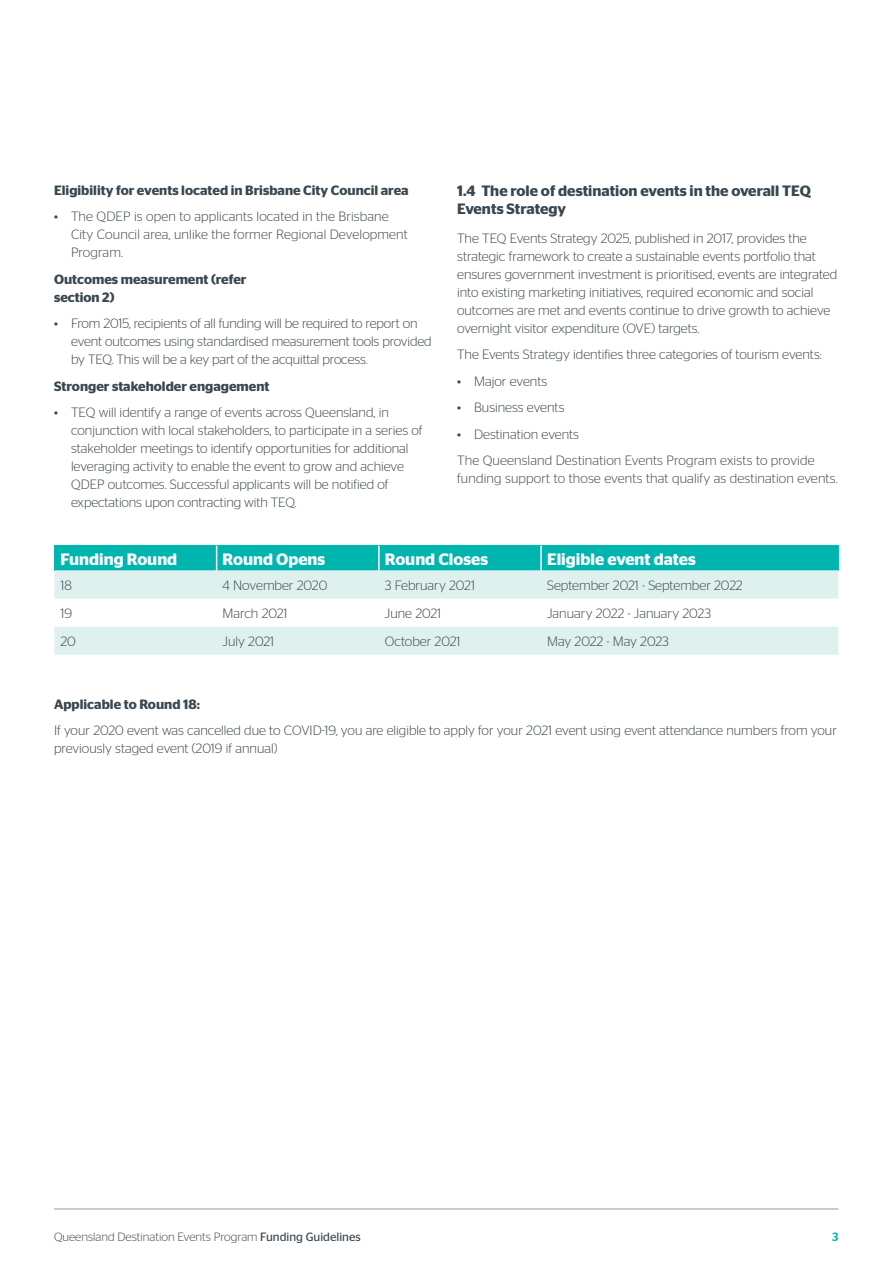
<style>
.page{position:relative;width:893px;height:1263px;background:#fff}
.page>*{position:absolute;margin:0;border:0;box-sizing:border-box;transform-origin:0 0}
.t1{font:600 16.5px "Stag Sans";color:#fff}
.t2{font:600 15px/18px "Stag Sans";color:#39474f}
.t3{font:300 13.5px/18px "Stag Sans";color:#39474f}
.t4{font:600 13.5px/18px "Stag Sans";color:#39474f}
.t5{font:300 12px "Stag Sans";color:#39474f}
.t6{font:500 12px "Stag Sans";color:#00b5ad}
.s1{font-weight:400}
</style>
<div class="page">
<hr style="left:54px;top:1208px;width:784px;height:1px;background:#909ea6">
<svg style="left:54px;top:571px;width:784px;height:84px;fill:#def1ee"></svg>
<svg style="left:54px;top:545px;width:785px;height:26px;background:#06b6ae"></svg>
<hr style="left:378px;top:546px;width:2px;height:25px;background:#fff">
<hr style="left:540px;top:546px;width:2px;height:25px;background:#fff">
<p class="t4" style="left:54px;top:181px;width:356px">Eligibility for events located in Brisbane City Council area</p>
<p class="t3" style="left:71px;top:207px;width:338px;text-indent:-17px">• The QDEP is open to applicants located in the Brisbane<br>City Council area, unlike the former Regional Development<br>Program.</p>
<p class="t4" style="left:54px;top:270px;width:194px">Outcomes measurement (refer section 2)</p>
<p class="t3" style="left:71px;top:314px;width:362px;text-indent:-17px">• From 2015, recipients of all funding will be required to report on event outcomes using standardised measurement tools provided by TEQ. This will be a key part of the acquittal process.</p>
<p class="t4" style="left:54px;top:377px;width:217px">Stronger stakeholder engagement</p>
<p class="t3" style="left:71px;top:403px;width:353px;text-indent:-17px">• TEQ will identify a range of events across Queensland, in conjunction with local stakeholders, to participate in a series of stakeholder meetings to identify opportunities for additional leveraging activity to enable the event to grow and achieve QDEP outcomes. Successful applicants will be notified of expectations upon contracting with TEQ.</p>
<p class="t2" style="left:457px;top:182px;width:355px">1.4 The role of destination events in the overall TEQ<br>Events Strategy</p>
<p class="t3" style="left:457px;top:229px;width:382px">The TEQ Events Strategy 2025, published in 2017, provides the strategic framework to create a sustainable events portfolio that ensures government investment is prioritised, events are integrated into existing marketing initiatives, required economic and social outcomes are met and events continue to drive growth to achieve overnight visitor expenditure (OVE) targets.</p>
<p class="t3" style="left:457px;top:345px;width:366px">The Events Strategy identifies three categories of tourism events:</p>
<p class="t3" style="left:457px;top:372px;width:92px">• Major events</p>
<p class="t3" style="left:457px;top:398px;width:109px">• Business events</p>
<p class="t3" style="left:457px;top:420px;width:359px;line-height:26.5px">• Destination events<br>The Queensland Destination Events Program exists to provide</p>
<p class="t3" style="left:457px;top:469px;width:382px">funding support to those events that qualify as destination events.</p>
<p class="t1" style="left:60px;top:549px;width:118px">Funding Round</p>
<p class="t1" style="left:223px;top:549px;width:104px">Round Opens</p>
<p class="t1" style="left:385px;top:549px;width:105px">Round Closes</p>
<p class="t1" style="left:547px;top:549px;width:150px">Eligible event dates</p>
<p class="t3" style="left:60px;top:576px;width:13px">18</p>
<p class="t3" style="left:223px;top:576px;width:106px">4 November 2020</p>
<p class="t3" style="left:385px;top:576px;width:92px">3 February 2021</p>
<p class="t3" style="left:547px;top:576px;width:197px">September 2021 - September 2022</p>
<p class="t3" style="left:60px;top:604px;width:13px">19</p>
<p class="t3" style="left:223px;top:604px;width:66px">March 2021</p>
<p class="t3" style="left:385px;top:604px;width:58px">June 2021</p>
<p class="t3" style="left:547px;top:604px;width:165px">January 2022 - January 2023</p>
<p class="t3" style="left:60px;top:632px;width:17px">20</p>
<p class="t3" style="left:223px;top:632px;width:53px">July 2021</p>
<p class="t3" style="left:385px;top:632px;width:77px">October 2021</p>
<p class="t3" style="left:547px;top:632px;width:123px">May 2022 - May 2023</p>
<p class="t4" style="left:54px;top:695px;width:148px">Applicable to Round 18:</p>
<p class="t3" style="left:54px;top:721px;width:784px">If your 2020 event was cancelled due to COVID-19, you are eligible to apply for your 2021 event using event attendance numbers from your previously staged event (2019 if annual)</p>
<p class="t5" style="left:54px;top:1230px;width:308px">Queensland Destination Events Program <span class="s1">Funding Guidelines</span></p>
<p class="t6" style="left:832px;top:1230px;width:8px">3</p>
</div>
